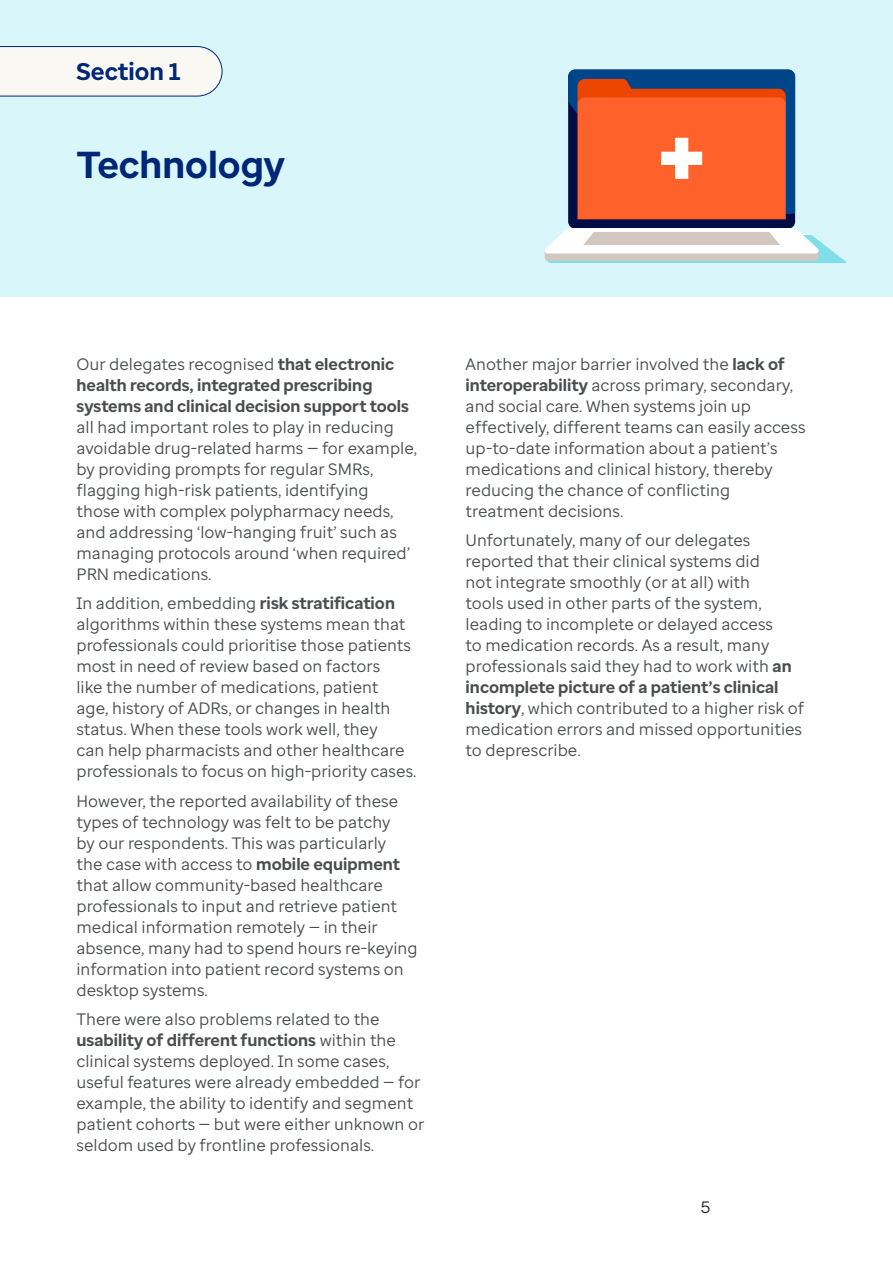
<style>
.page{position:relative;width:893px;height:1263px;background:#fff}
.page>*{position:absolute;margin:0;border:0;box-sizing:border-box;transform-origin:0 0}
.Page_titles{font:700 37.5px "Enterprise Sans";color:#002677}
.Page_titles-2{font:700 24px "Enterprise Sans";color:#002677}
.BODY_TEXT{font:16.5px/21px "Enterprise Sans";color:#4b4d4f}
.t1{font:16.5px "Enterprise Sans";color:#231f20}
.s1{font-weight:700}
</style>
<div class="page">
<div style="left:0;top:0;width:893px;height:296px;background:#d9f6fa"></div>
<svg style="left:0;top:46px;width:223px;height:51px;background:#eeefed"></svg>
<div style="left:568px;top:70px;width:227px;height:159px;background:#000d45;border-radius:7px"></div>
<svg style="left:568px;top:70px;width:227px;height:149px;background:#ce5c3d"></svg>
<svg style="left:544px;top:228px;width:302px;height:35px;background:#dbe3e1"></svg>
<h2 class="Page_titles-2" style="left:76px;top:56px;width:106px">Section 1</h2>
<h2 class="Page_titles" style="left:77px;top:140px;width:209px">Technology</h2>
<p class="BODY_TEXT" style="left:76px;top:353px;width:342px">Our delegates recognised <span class="s1">that electronic health records, integrated prescribing systems and clinical decision support tools </span>all had important roles to play in reducing avoidable drug-related harms — for example, by providing prompts for regular SMRs, flagging high-risk patients, identifying<br>those with complex polypharmacy needs, and addressing ‘low-hanging fruit’ such as managing protocols around ‘when required’ PRN medications.</p>
<p class="BODY_TEXT" style="left:76px;top:593px;width:342px">In addition, embedding <span class="s1">risk stratification </span>algorithms within these systems mean that professionals could prioritise those patients most in need of review based on factors<br>like the number of medications, patient<br>age, history of ADRs, or changes in health status. When these tools work well, they<br>can help pharmacists and other healthcare professionals to focus on high-priority cases.</p>
<p class="BODY_TEXT" style="left:76px;top:790px;width:343px">However, the reported availability of these types of technology was felt to be patchy<br>by our respondents. This was particularly<br>the case with access to <span class="s1">mobile equipment </span>that allow community-based healthcare professionals to input and retrieve patient medical information remotely — in their absence, many had to spend hours re-keying information into patient record systems on desktop systems.</p>
<p class="BODY_TEXT" style="left:76px;top:1009px;width:349px">There were also problems related to the <span class="s1">usability of different functions</span> within the clinical systems deployed. In some cases, useful features were already embedded — for example, the ability to identify and segment patient cohorts — but were either unknown or seldom used by frontline professionals.</p>
<p class="BODY_TEXT" style="left:466px;top:353px;width:341px">Another major barrier involved the <span class="s1">lack of interoperability</span> across primary, secondary, and social care. When systems join up effectively, different teams can easily access up-to-date information about a patient’s medications and clinical history, thereby reducing the chance of conflicting treatment decisions.</p>
<p class="BODY_TEXT" style="left:466px;top:530px;width:340px">Unfortunately, many of our delegates reported that their clinical systems did<br>not integrate smoothly (or at all) with<br>tools used in other parts of the system, leading to incomplete or delayed access<br>to medication records. As a result, many professionals said they had to work with <span class="s1">an incomplete picture of a patient’s clinical history</span>, which contributed to a higher risk of medication errors and missed opportunities to deprescribe.</p>
<p class="t1" style="left:701px;top:1196px;width:11px">5</p>
</div>
